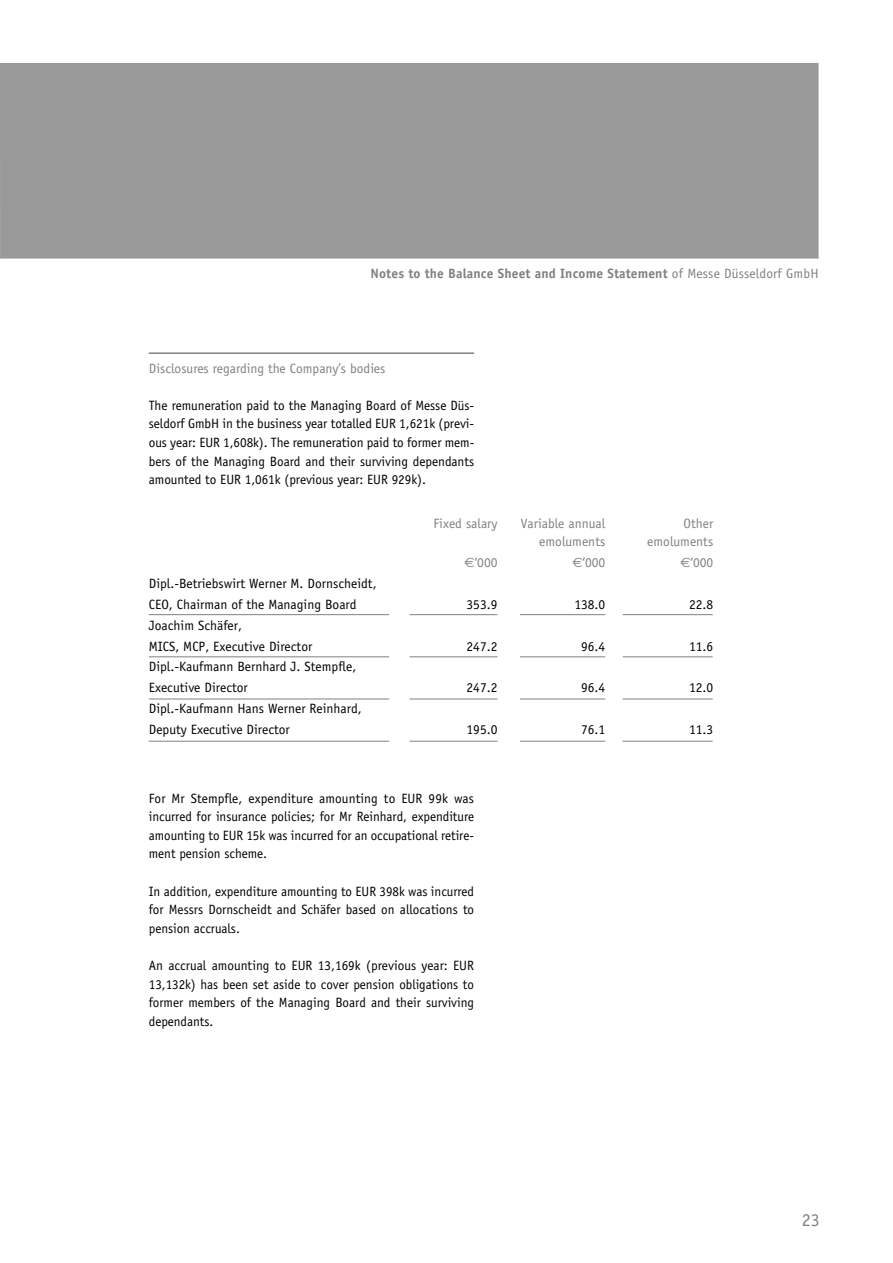
<style>
.page{position:relative;width:893px;height:1263px;background:#fff}
.page>*{position:absolute;margin:0;border:0;box-sizing:border-box;transform-origin:0 0}
.t1{font:18px "Officina Sans Book+FZWVGQ";color:#808080}
.t2{font:13.5px/18.6px "Officina Sans Book+FZWVGQ";color:#000;text-align:justify}
.t3{font:13.5px "Officina Sans Book+FZWVGQ";color:#808080}
.t4{font:13.5px "Officina Sans Bold+TDOPVO";letter-spacing:.01em;color:#808080}
.s1{font-family:"Officina Sans Book+FZWVGQ"}
.s2{font-family:"Euro Sans Regular+FYFLYJ"}
</style>
<div class="page">
<hr style="left:149px;top:352px;width:325px;height:2px;background:#808080">
<div style="left:0;top:63px;width:819px;height:196px;background:#999"></div>
<hr style="left:409px;top:614px;width:88px;height:1px;background:#808080">
<hr style="left:409px;top:656px;width:88px;height:1px;background:#808080">
<hr style="left:409px;top:699px;width:88px;height:1px;background:#808080">
<hr style="left:409px;top:741px;width:88px;height:1px;background:#808080">
<hr style="left:623px;top:614px;width:90px;height:1px;background:#808080">
<hr style="left:623px;top:656px;width:90px;height:1px;background:#808080">
<hr style="left:623px;top:699px;width:90px;height:1px;background:#808080">
<hr style="left:623px;top:741px;width:90px;height:1px;background:#808080">
<hr style="left:520px;top:614px;width:85px;height:1px;background:#808080">
<hr style="left:520px;top:656px;width:85px;height:1px;background:#808080">
<hr style="left:520px;top:699px;width:85px;height:1px;background:#808080">
<hr style="left:520px;top:741px;width:85px;height:1px;background:#808080">
<hr style="left:149px;top:614px;width:240px;height:1px;background:#808080">
<hr style="left:149px;top:656px;width:240px;height:1px;background:#808080">
<hr style="left:149px;top:699px;width:240px;height:1px;background:#808080">
<hr style="left:149px;top:741px;width:240px;height:1px;background:#808080">
<p class="t4" style="left:370px;top:269px;width:450px">Notes to the Balance Sheet and Income Statement <span class="s1">of Messe Düsseldorf GmbH</span></p>
<p class="t3" style="left:149px;top:363px;width:238px">Disclosures regarding the Company’s bodies</p>
<p class="t2" style="left:149px;top:397px;width:327px">The remuneration paid to the Managing Board of Messe Düs&shy;seldorf GmbH in the business year totalled EUR 1,621k (previ&shy;ous year: EUR 1,608k). The remuneration paid to former mem&shy;bers of the Managing Board and their surviving dependants amounted to EUR 1,061k (previous year: EUR 929k).</p>
<p class="t2" style="left:149px;top:574px;width:229px;line-height:20.9px">Dipl.-Betriebswirt Werner M. Dornscheidt,<br>CEO, Chairman of the Managing Board</p>
<p class="t2" style="left:149px;top:616px;width:165px;line-height:20.9px">Joachim Schäfer,<br>MICS, MCP, Executive Director</p>
<p class="t2" style="left:149px;top:657px;width:209px;line-height:20.9px">Dipl.-Kaufmann Bernhard J. Stempfle,<br>Executive Director</p>
<p class="t2" style="left:149px;top:699px;width:215px;line-height:20.9px">Dipl.-Kaufmann Hans Werner Reinhard,<br>Deputy Executive Director</p>
<p class="t3" style="left:433px;top:518px;width:65px">Fixed salary</p>
<p class="t3" style="left:521px;top:518px;width:86px">Variable annual</p>
<p class="t3" style="left:683px;top:518px;width:31px">Other</p>
<p class="t3" style="left:539px;top:537px;width:68px">emoluments</p>
<p class="t3" style="left:647px;top:537px;width:68px">emoluments</p>
<p class="t3" style="left:465px;top:557px;width:34px"><span class="s2">€</span>‘000</p>
<p class="t3" style="left:572px;top:557px;width:34px"><span class="s2">€</span>‘000</p>
<p class="t3" style="left:680px;top:557px;width:34px"><span class="s2">€</span>‘000</p>
<p class="t2" style="left:466px;top:596px;width:32px">353.9</p>
<p class="t2" style="left:574px;top:596px;width:32px">138.0</p>
<p class="t2" style="left:689px;top:596px;width:26px">22.8</p>
<p class="t2" style="left:466px;top:638px;width:32px">247.2</p>
<p class="t2" style="left:581px;top:638px;width:26px">96.4</p>
<p class="t2" style="left:689px;top:638px;width:26px">11.6</p>
<p class="t2" style="left:466px;top:679px;width:32px">247.2</p>
<p class="t2" style="left:581px;top:679px;width:26px">96.4</p>
<p class="t2" style="left:689px;top:679px;width:26px">12.0</p>
<p class="t2" style="left:466px;top:721px;width:32px">195.0</p>
<p class="t2" style="left:581px;top:721px;width:26px">76.1</p>
<p class="t2" style="left:689px;top:721px;width:26px">11.3</p>
<p class="t2" style="left:149px;top:790px;width:327px">For Mr Stempfle, expenditure amounting to EUR 99k was incurred for insurance policies; for Mr Reinhard, expenditure amounting to EUR 15k was incurred for an occupational retire&shy;ment pension scheme.</p>
<p class="t2" style="left:149px;top:883px;width:327px">In addition, expenditure amounting to EUR 398k was incurred for Messrs Dornscheidt and Schäfer based on allocations to pension accruals.</p>
<p class="t2" style="left:149px;top:957px;width:327px">An accrual amounting to EUR 13,169k (previous year: EUR 13,132k) has been set aside to cover pension obligations to former members of the Managing Board and their surviving dependants.</p>
<h1 class="t1" style="left:802px;top:1213px;width:19px">23</h1>
</div>
